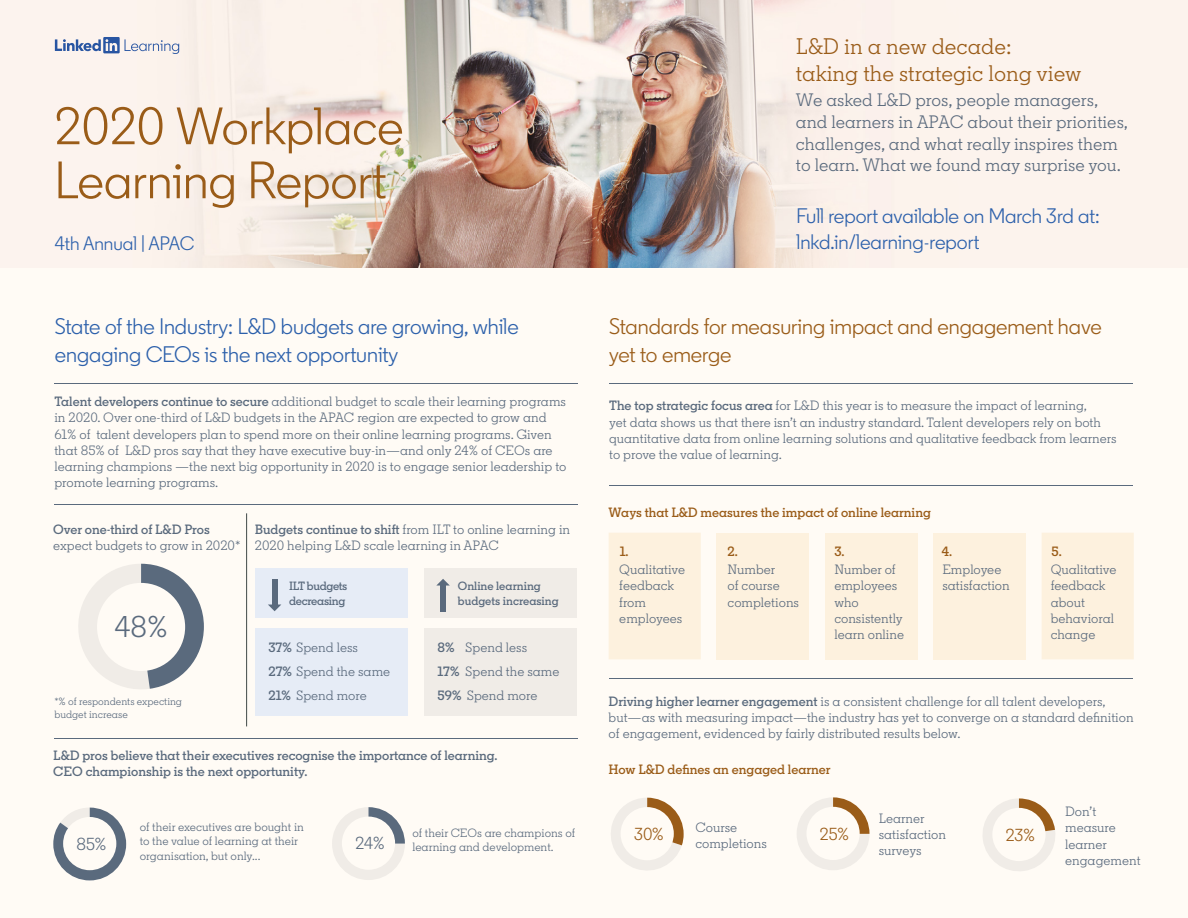
<style>
.page{position:relative;width:1188px;height:918px;background:#fff}
.page>*{position:absolute;margin:0;border:0;box-sizing:border-box;transform-origin:0 0}
.t1{font:52.5px/54px "Community";color:#9a5c18}
.t2{font:30px "Community";color:#5a6a7d}
.t3{font:22.5px/28.5px "Community";color:#2c60ab}
.t4{font:22.5px/28.5px "Community";color:#9a5c18}
.t5{font:22.5px/27px "Community Slab";color:#9a5c18}
.t6{font:21px/25.2px "Community";color:#2c60ab}
.t7{font:19.5px "Community";color:#2c60ab}
.t8{font:18px/21.6px "Community Slab";color:#5a6a7d}
.t9{font:17.4px "Community";color:#9a5c18}
.t10{font:17.4px "Community";color:#5a6a7d}
.t11{font:13.5px/16.2px "Community Slab";color:#5a6a7d}
.t12{font:600 13.5px/16.2px "Community Slab";color:#5a6a7d}
.t13{font:600 13.5px "Community Slab";color:#9a5c18}
.t14{font:12px/14.4px "Community Slab";color:#5a6a7d}
.t15{font:600 12px/14.4px "Community Slab";color:#5a6a7d}
.t16{font:600 12px/14.4px "Community Slab";letter-spacing:-.025em;color:#5a6a7d}
.t17{font:10.5px/12.6px "Community Slab";color:#5a6a7d}
.s1{font-weight:600}
</style>
<div class="page">
<img style="left:418px;top:0;width:770px;height:268px">
<img style="left:0;top:0;width:418px;height:268px">
<div style="left:0;top:268px;width:1188px;height:650px;background:#fffbf5"></div>
<div style="left:825px;top:533px;width:92px;height:126px;background:#fdf1de"></div>
<div style="left:933px;top:533px;width:92px;height:126px;background:#fdf1de"></div>
<div style="left:1042px;top:533px;width:92px;height:126px;background:#fdf1de"></div>
<div style="left:717px;top:533px;width:92px;height:126px;background:#fdf1de"></div>
<div style="left:609px;top:533px;width:92px;height:126px;background:#fdf1de"></div>
<hr style="left:609px;top:384px;width:523px;height:1px;background:#5a6a7d">
<hr style="left:609px;top:485px;width:523px;height:1px;background:#5a6a7d">
<hr style="left:609px;top:678px;width:523px;height:1px;background:#5a6a7d">
<hr style="left:54px;top:384px;width:524px;height:1px;background:#5a6a7d">
<hr style="left:54px;top:504px;width:524px;height:1px;background:#5a6a7d">
<hr style="left:54px;top:738px;width:524px;height:1px;background:#5a6a7d">
<div style="left:255px;top:628px;width:152px;height:88px;background:#e6ecf6"></div>
<div style="left:424px;top:628px;width:153px;height:88px;background:#f0ece7"></div>
<hr style="left:246px;top:513px;width:1px;height:213px;background:#414948">
<svg style="left:55px;top:37px;width:124px;height:17px;background:#bec5d7"></svg>
<svg style="left:53px;top:808px;width:73px;height:72px"></svg>
<div style="left:63px;top:817px;width:53px;height:53px;background:#fffbf5;border-radius:50%"></div>
<svg style="left:983px;top:798px;width:72px;height:73px"></svg>
<div style="left:992px;top:808px;width:54px;height:53px;background:#fffbf5;border-radius:50%"></div>
<div style="left:255px;top:568px;width:153px;height:50px;background:#e6ecf6"></div>
<div style="left:424px;top:568px;width:153px;height:50px;background:#f0ece7"></div>
<div style="left:272px;top:579px;width:5px;height:26px;background:#5a6a7d"></div>
<svg style="left:268px;top:605px;width:13px;height:6px"></svg>
<div style="left:440px;top:585px;width:6px;height:26px;background:#5a6a7d"></div>
<svg style="left:436px;top:579px;width:14px;height:7px"></svg>
<svg style="left:78px;top:564px;width:126px;height:125px"></svg>
<div style="left:97px;top:583px;width:88px;height:88px;background:#fffbf5;border-radius:50%"></div>
<svg style="left:332px;top:807px;width:73px;height:73px"></svg>
<div style="left:342px;top:817px;width:53px;height:53px;background:#fffbf5;border-radius:50%"></div>
<svg style="left:611px;top:798px;width:73px;height:72px"></svg>
<div style="left:621px;top:807px;width:53px;height:53px;background:#fffbf5;border-radius:50%"></div>
<svg style="left:797px;top:797px;width:73px;height:73px"></svg>
<div style="left:806px;top:807px;width:54px;height:53px;background:#fffbf5;border-radius:50%"></div>
<h1 class="t1" style="left:55px;top:99px;width:350px">2020 Workplace<br>Learning Report</h1>
<h3 class="t7" style="left:55px;top:232px;width:141px">4th Annual | APAC</h3>
<h3 class="t3" style="left:55px;top:312px;width:466px">State of the Industry: L&amp;D budgets are growing, while engaging CEOs is the next opportunity</h3>
<p class="t11" style="left:54px;top:393px;width:514px"><span class="s1">Talent developers continue to secure</span> additional budget to scale their learning programs in 2020. Over one-third of L&amp;D budgets in the APAC region are expected to grow and 61% of talent developers plan to spend more on their online learning programs. Given that 85% of L&amp;D pros say that they have executive buy-in—and only 24% of CEOs are learning champions —the next big opportunity in 2020 is to engage senior leadership to promote learning programs.</p>
<p class="t12" style="left:53px;top:521px;width:158px">Over one-third of L&amp;D Pros</p>
<p class="t11" style="left:53px;top:537px;width:189px">expect budgets to grow in 2020*</p>
<h2 class="t2" style="left:115px;top:608px;width:54px">48%</h2>
<p class="t11" style="left:255px;top:521px;width:317px"><span class="s1">Budgets continue to shift</span> from ILT to online learning in<br>2020 helping L&amp;D scale learning in APAC</p>
<p class="t16" style="left:289px;top:579px;width:60px">ILT budgets decreasing</p>
<p class="t15" style="left:458px;top:579px;width:102px">Online learning budgets increasing</p>
<p class="t11" style="left:268px;top:636px;width:123px;line-height:24px"><span class="s1">37%</span> Spend less<br><span class="s1">27%</span> Spend the same</p>
<p class="t11" style="left:465px;top:640px;width:64px">Spend less</p>
<p class="t12" style="left:438px;top:640px;width:19px">8%</p>
<p class="t11" style="left:438px;top:664px;width:123px"><span class="s1">17%</span> Spend the same</p>
<h3 class="t5" style="left:796px;top:33px;width:287px">L&amp;D in a new decade:<br>taking the strategic long view</h3>
<h3 class="t8" style="left:796px;top:90px;width:334px">We asked L&amp;D pros, people managers, and learners in APAC about their priorities, challenges, and what really inspires them to learn. What we found may surprise you.</h3>
<h3 class="t6" style="left:797px;top:204px;width:305px">Full report available on March 3rd at: lnkd.in/learning-report</h3>
<h3 class="t4" style="left:609px;top:312px;width:494px">Standards for measuring impact and engagement have yet to emerge</h3>
<p class="t11" style="left:609px;top:398px;width:509px"><span class="s1">The top strategic focus area</span> for L&amp;D this year is to measure the impact of learning,<br>yet data shows us that there isn’t an industry standard. Talent developers rely on both quantitative data from online learning solutions and qualitative feedback from learners to prove the value of learning.</p>
<p class="t13" style="left:609px;top:504px;width:324px">Ways that L&amp;D measures the impact of online learning</p>
<p class="t13" style="left:620px;top:543px;width:10px">1.</p>
<p class="t13" style="left:728px;top:543px;width:12px">2.</p>
<p class="t13" style="left:834px;top:543px;width:12px">3.</p>
<p class="t13" style="left:942px;top:543px;width:12px">4.</p>
<p class="t13" style="left:1051px;top:543px;width:12px">5.</p>
<p class="t11" style="left:619px;top:562px;width:67px">Qualitative feedback from employees</p>
<p class="t11" style="left:728px;top:562px;width:73px">Number<br>of course completions</p>
<p class="t11" style="left:834px;top:562px;width:71px">Number of employees who consistently learn online</p>
<p class="t11" style="left:942px;top:562px;width:69px">Employee satisfaction</p>
<p class="t11" style="left:1051px;top:562px;width:67px">Qualitative feedback about behavioral change</p>
<p class="t11" style="left:268px;top:688px;width:100px"><span class="s1">21%</span> Spend more</p>
<p class="t11" style="left:438px;top:688px;width:101px"><span class="s1">59%</span> Spend more</p>
<p class="t17" style="left:54px;top:695px;width:129px">*% of respondents expecting budget increase</p>
<p class="t11" style="left:609px;top:693px;width:527px"><span class="s1">Driving higher learner engagement</span> is a consistent challenge for all talent developers, but—as with measuring impact—the industry has yet to converge on a standard definition of engagement, evidenced by fairly distributed results below.</p>
<p class="t12" style="left:53px;top:747px;width:446px">L&amp;D pros believe that their executives recognise the importance of learning.<br>CEO championship is the next opportunity.</p>
<p class="t10" style="left:77px;top:833px;width:32px">85%</p>
<p class="t14" style="left:140px;top:820px;width:166px">of their executives are bought in to the value of learning at their organisation, but only...</p>
<p class="t10" style="left:355px;top:833px;width:31px">24%</p>
<p class="t14" style="left:412px;top:825px;width:164px">of their CEOs are champions of learning and development.</p>
<p class="t13" style="left:609px;top:761px;width:223px">How L&amp;D defines an engaged learner</p>
<p class="t11" style="left:695px;top:819px;width:73px">Course completions</p>
<p class="t11" style="left:879px;top:810px;width:69px">Learner satisfaction surveys</p>
<p class="t11" style="left:1065px;top:803px;width:77px">Don’t measure learner engagement</p>
<p class="t9" style="left:634px;top:823px;width:31px">30%</p>
<p class="t9" style="left:820px;top:823px;width:31px">25%</p>
<p class="t9" style="left:1006px;top:824px;width:31px">23%</p>
</div>
